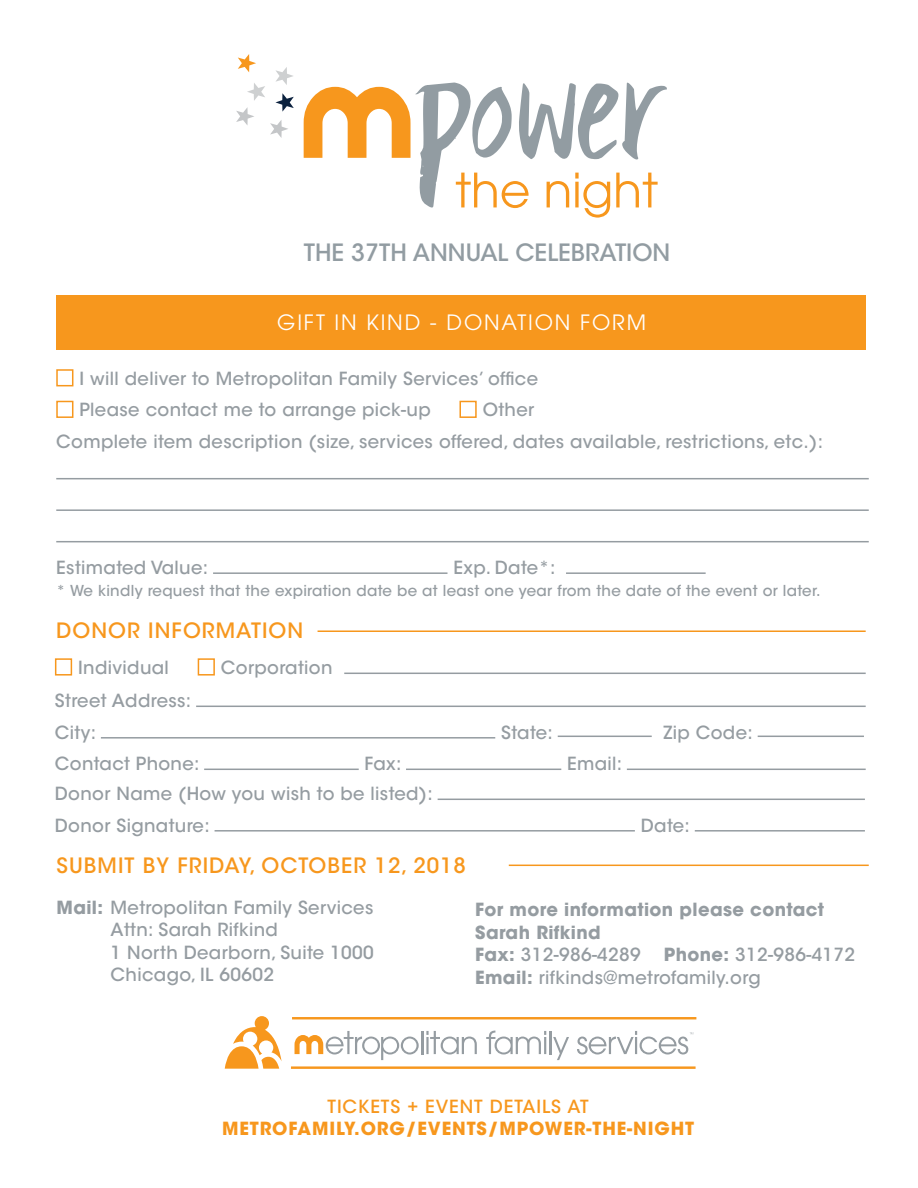
<style>
.page{position:relative;width:918px;height:1188px;background:#fff}
.page>*{position:absolute;margin:0;border:0;box-sizing:border-box;transform-origin:0 0}
.t1{font:500 23.7px "ITC Avant Garde Std";color:#929ca2}
.t2{font:500 21px "ITC Avant Garde Std";letter-spacing:.05em;color:#f7971d}
.t3{font:21px "Avant Garde";letter-spacing:.09em;color:#fff}
.t4{font:500 18px "ITC Avant Garde Std";letter-spacing:.02em;color:#959ca1}
.t5{font:700 18px/22.5px "ITC Avant Garde Std";letter-spacing:.02em;color:#959ca1}
.t6{font:700 18px "ITC Avant Garde Std";letter-spacing:.05em;color:#f7971d}
.t7{font:500 18px "ITC Avant Garde Std";letter-spacing:.05em;color:#f7971d}
.t8{font:500 15px "ITC Avant Garde Std";letter-spacing:.02em;color:#959ca1}
.s1{font-weight:700}
</style>
<div class="page">
<div style="left:56px;top:295px;width:810px;height:55px;background:#f7971d"></div>
<div style="left:56px;top:369px;width:17px;height:17px;border:2px solid #f7971d"></div>
<div style="left:56px;top:401px;width:17px;height:17px;border:2px solid #f7971d"></div>
<div style="left:459px;top:401px;width:18px;height:17px;border:2px solid #f7971d"></div>
<hr style="left:56px;top:478px;width:813px;height:1px;background:#959ca1">
<hr style="left:56px;top:509px;width:813px;height:2px;background:#959ca1">
<hr style="left:56px;top:541px;width:813px;height:1px;background:#959ca1">
<hr style="left:213px;top:572px;width:235px;height:2px;background:#959ca1">
<hr style="left:566px;top:572px;width:140px;height:2px;background:#959ca1">
<hr style="left:509px;top:865px;width:360px;height:1px;background:#f7971d">
<div style="left:55px;top:658px;width:17px;height:18px;border:2px solid #f7971d"></div>
<div style="left:198px;top:658px;width:17px;height:18px;border:2px solid #f7971d"></div>
<hr style="left:344px;top:673px;width:522px;height:1px;background:#959ca1">
<hr style="left:196px;top:706px;width:670px;height:1px;background:#959ca1">
<hr style="left:101px;top:737px;width:394px;height:2px;background:#959ca1">
<hr style="left:558px;top:736px;width:94px;height:1px;background:#959ca1">
<hr style="left:758px;top:736px;width:106px;height:1px;background:#959ca1">
<hr style="left:204px;top:769px;width:155px;height:1px;background:#959ca1">
<hr style="left:406px;top:769px;width:155px;height:1px;background:#959ca1">
<hr style="left:627px;top:769px;width:239px;height:1px;background:#959ca1">
<hr style="left:438px;top:799px;width:427px;height:1px;background:#959ca1">
<hr style="left:215px;top:830px;width:420px;height:2px;background:#959ca1">
<hr style="left:695px;top:830px;width:170px;height:2px;background:#959ca1">
<hr style="left:318px;top:630px;width:548px;height:2px;background:#f7971d">
<svg style="left:276px;top:67px;width:17px;height:18px"></svg>
<svg style="left:270px;top:120px;width:18px;height:18px"></svg>
<svg style="left:238px;top:54px;width:18px;height:18px"></svg>
<svg style="left:236px;top:107px;width:18px;height:18px"></svg>
<svg style="left:247px;top:83px;width:18px;height:18px"></svg>
<svg style="left:275px;top:93px;width:19px;height:19px"></svg>
<svg style="left:304px;top:82px;width:363px;height:136px"></svg>
<hr style="left:292px;top:1017px;width:404px;height:2px;background:#f7971d">
<svg style="left:225px;top:1016px;width:57px;height:53px"></svg>
<svg style="left:486px;top:1031px;width:60px;height:24px"></svg>
<hr style="left:549px;top:1031px;width:3px;height:23px;background:#959ca1">
<svg style="left:553px;top:1037px;width:16px;height:23px"></svg>
<hr style="left:421px;top:1031px;width:2px;height:23px;background:#959ca1">
<svg style="left:426px;top:1031px;width:51px;height:24px"></svg>
<svg style="left:577px;top:1031px;width:116px;height:24px"></svg>
<hr style="left:291px;top:1066px;width:405px;height:3px;background:#f7971d">
<svg style="left:295px;top:1031px;width:124px;height:29px"></svg>
<p class="t1" style="left:304px;top:238px;width:368px">THE 37TH ANNUAL CELEBRATION</p>
<p class="t3" style="left:277px;top:310px;width:371px">GIFT IN KIND - DONATION FORM</p>
<p class="t4" style="left:80px;top:367px;width:460px">I will deliver to Metropolitan Family Services’ office</p>
<p class="t4" style="left:80px;top:399px;width:353px">Please contact me to arrange pick-up</p>
<p class="t4" style="left:483px;top:399px;width:53px">Other</p>
<p class="t4" style="left:56px;top:430px;width:768px">Complete item description (size, services offered, dates available, restrictions, etc.):</p>
<p class="t4" style="left:56px;top:556px;width:153px">Estimated Value:</p>
<p class="t4" style="left:454px;top:556px;width:104px">Exp. Date*:</p>
<p class="t8" style="left:56px;top:582px;width:766px">* We kindly request that the expiration date be at least one year from the date of the event or later.</p>
<p class="t2" style="left:56px;top:617px;width:248px">DONOR INFORMATION</p>
<p class="t4" style="left:78px;top:656px;width:92px">Individual</p>
<p class="t4" style="left:221px;top:656px;width:113px">Corporation</p>
<p class="t4" style="left:55px;top:689px;width:138px">Street Address:</p>
<p class="t4" style="left:55px;top:721px;width:43px">City:</p>
<p class="t4" style="left:501px;top:721px;width:53px">State:</p>
<p class="t4" style="left:663px;top:721px;width:91px">Zip Code:</p>
<p class="t4" style="left:55px;top:752px;width:146px">Contact Phone:</p>
<p class="t4" style="left:365px;top:752px;width:38px">Fax:</p>
<p class="t4" style="left:567px;top:752px;width:57px">Email:</p>
<p class="t4" style="left:55px;top:782px;width:379px">Donor Name (How you wish to be listed):</p>
<p class="t4" style="left:55px;top:814px;width:156px">Donor Signature:</p>
<p class="t4" style="left:641px;top:814px;width:51px">Date:</p>
<p class="t2" style="left:57px;top:852px;width:411px">SUBMIT BY FRIDAY, OCTOBER 12, 2018</p>
<p class="t4" style="left:57px;top:896px;width:318px"><span class="s1">Mail:</span> Metropolitan Family Services</p>
<p class="t4" style="left:111px;top:918px;width:169px">Attn: Sarah Rifkind</p>
<p class="t4" style="left:111px;top:941px;width:265px">1 North Dearborn, Suite 1000</p>
<p class="t4" style="left:111px;top:963px;width:165px">Chicago, IL 60602</p>
<p class="t5" style="left:475px;top:898px;width:350px">For more information please contact<br>Sarah Rifkind</p>
<p class="t4" style="left:475px;top:944px;width:167px"><span class="s1">Fax:</span> 312-986-4289</p>
<p class="t4" style="left:664px;top:944px;width:193px"><span class="s1">Phone:</span> 312-986-4172</p>
<p class="t4" style="left:475px;top:966px;width:287px"><span class="s1">Email:</span> rifkinds@metrofamily.org</p>
<p class="t7" style="left:328px;top:1095px;width:263px">TICKETS + EVENT DETAILS AT</p>
<p class="t6" style="left:222px;top:1117px;width:474px">METROFAMILY.ORG/EVENTS/MPOWER-THE-NIGHT</p>
</div>
